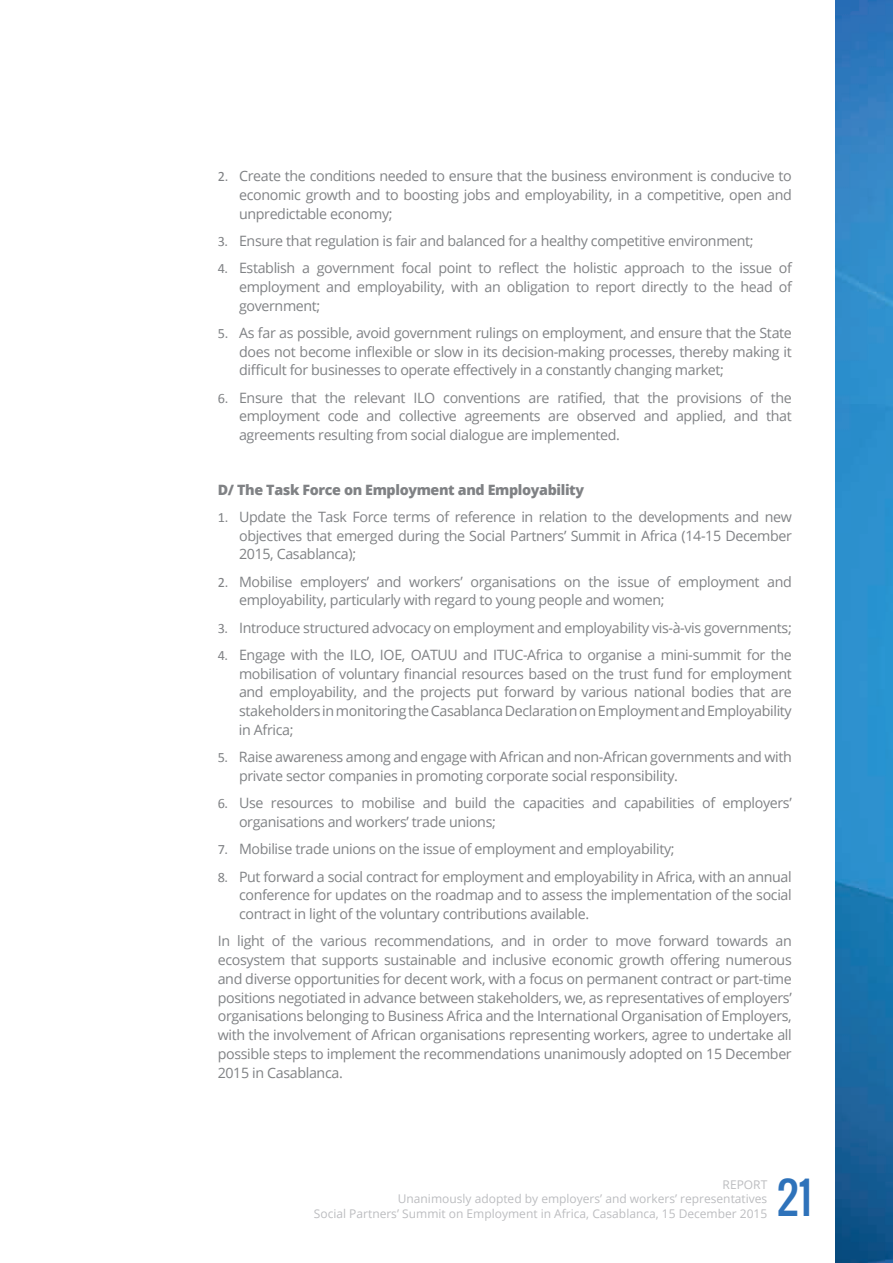
<style>
.page{position:relative;width:893px;height:1263px;background:#fff}
.page>*{position:absolute;margin:0;border:0;box-sizing:border-box;transform-origin:0 0}
.t1{font:42.75px "Oswald";color:#2e72ba}
.t2{font:14.25px/18.8px "Open Sans";letter-spacing:-.025em;color:#808285;text-align:justify}
.t3{font:800 14.25px "Open Sans";letter-spacing:-.025em;color:#808285}
.t4{font:12px/14.4px "Open Sans";color:#bcbdc0;text-align:right}
.s1{font-family:"Calibri"}
</style>
<div class="page">
<img style="left:835px;top:0;width:58px;height:1263px">
<p class="t2" style="left:239px;top:166px;width:554px;text-indent:-21px"><span class="s1">2.</span> Create the conditions needed to ensure that the business environment is conducive to economic growth and to boosting jobs and employability, in a competitive, open and unpredictable economy;</p>
<p class="t2" style="left:218px;top:231px;width:537px"><span class="s1">3.</span> Ensure that regulation is fair and balanced for a healthy competitive environment;</p>
<p class="t2" style="left:239px;top:258px;width:554px;text-indent:-21px"><span class="s1">4.</span> Establish a government focal point to reflect the holistic approach to the issue of employment and employability, with an obligation to report directly to the head of government;</p>
<p class="t2" style="left:239px;top:323px;width:554px;text-indent:-21px"><span class="s1">5.</span> As far as possible, avoid government rulings on employment, and ensure that the State does not become inflexible or slow in its decision-making processes, thereby making it difficult for businesses to operate effectively in a constantly changing market;</p>
<p class="t2" style="left:239px;top:388px;width:554px;text-indent:-21px"><span class="s1">6.</span> Ensure that the relevant ILO conventions are ratified, that the provisions of the employment code and collective agreements are observed and applied, and that agreements resulting from social dialogue are implemented.</p>
<p class="t3" style="left:218px;top:479px;width:368px">D/ The Task Force on Employment and Employability</p>
<p class="t2" style="left:239px;top:507px;width:554px;text-indent:-21px"><span class="s1">1.</span> Update the Task Force terms of reference in relation to the developments and new objectives that emerged during the Social Partners’ Summit in Africa (14-15 December 2015, Casablanca);</p>
<p class="t2" style="left:239px;top:572px;width:554px;text-indent:-21px"><span class="s1">2.</span> Mobilise employers’ and workers’ organisations on the issue of employment and employability, particularly with regard to young people and women;</p>
<p class="t2" style="left:218px;top:618px;width:576px"><span class="s1">3.</span> Introduce structured advocacy on employment and employability vis-à-vis governments;</p>
<p class="t2" style="left:239px;top:645px;width:554px;text-indent:-21px"><span class="s1">4.</span> Engage with the ILO, IOE, OATUU and ITUC-Africa to organise a mini-summit for the mobilisation of voluntary financial resources based on the trust fund for employment and employability, and the projects put forward by various national bodies that are stakeholdersinmonitoringtheCasablancaDeclarationonEmploymentandEmployability in Africa;</p>
<p class="t2" style="left:239px;top:747px;width:554px;text-indent:-21px"><span class="s1">5.</span> Raise awareness among and engage with African and non-African governments and with private sector companies in promoting corporate social responsibility.</p>
<p class="t2" style="left:239px;top:793px;width:554px;text-indent:-21px"><span class="s1">6.</span> Use resources to mobilise and build the capacities and capabilities of employers’ organisations and workers’ trade unions;</p>
<p class="t2" style="left:218px;top:839px;width:458px"><span class="s1">7.</span> Mobilise trade unions on the issue of employment and employability;</p>
<p class="t2" style="left:239px;top:867px;width:554px;text-indent:-21px"><span class="s1">8.</span> Put forward a social contract for employment and employability in Africa, with an annual conference for updates on the roadmap and to assess the implementation of the social contract in light of the voluntary contributions available.</p>
<p class="t2" style="left:218px;top:931px;width:576px">In light of the various recommendations, and in order to move forward towards an ecosystem that supports sustainable and inclusive economic growth offering numerous and diverse opportunities for decent work, with a focus on permanent contract or part-time positions negotiated in advance between stakeholders, we, as representatives of employers’ organisations belonging to Business Africa and the International Organisation of Employers, with the involvement of African organisations representing workers, agree to undertake all possible steps to implement the recommendations unanimously adopted on 15 December 2015 in Casablanca.</p>
<p class="t4" style="left:314px;top:1177px;width:455px">REPORT<br>Unanimously adopted by employers’ and workers’ representatives<br>Social Partners’ Summit on Employment in Africa, Casablanca, 15 December 2015</p>
<h1 class="t1" style="left:777px;top:1165px;width:36px">21</h1>
</div>
